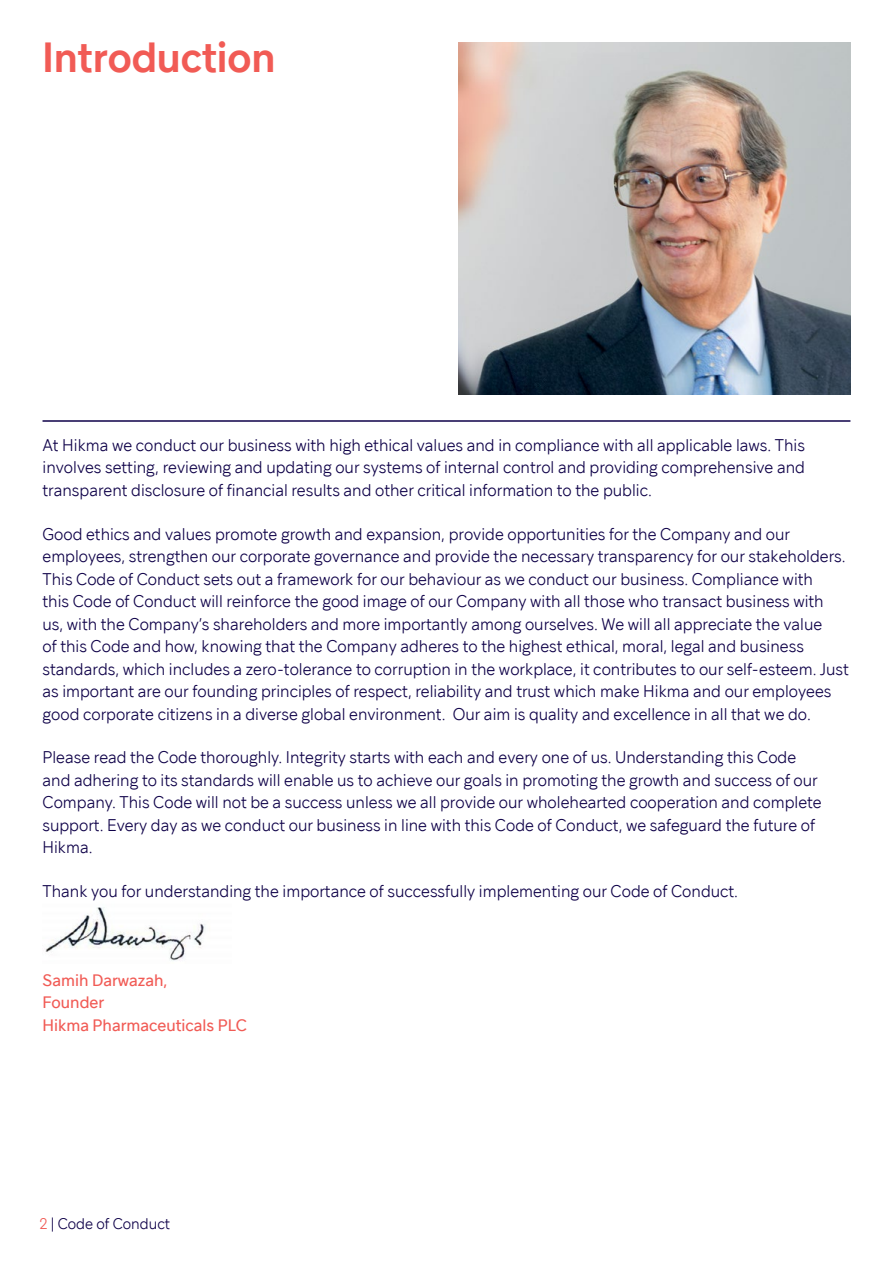
<style>
.page{position:relative;width:893px;height:1263px;background:#fff}
.page>*{position:absolute;margin:0;border:0;box-sizing:border-box;transform-origin:0 0}
.t1{font:600 42px "Guillon";color:#f15b55}
.t2{font:300 16.5px/22.5px "Guillon";color:#0e0048}
.t3{font:16.5px/22.5px "Guillon";color:#f15b55}
.t4{font:300 15px "Guillon";color:#0e0048}
.s1{color:#f15b55}
</style>
<div class="page">
<img style="left:45px;top:907px;width:160px;height:54px">
<img style="left:459px;top:43px;width:391px;height:351px">
<hr style="left:43px;top:420px;width:807px;height:2px;background:#0e0048">
<h1 class="t1" style="left:43px;top:31px;width:235px">Introduction</h1>
<p class="t2" style="left:43px;top:433px;width:764px;text-align:justify">At Hikma we conduct our business with high ethical values and in compliance with all applicable laws. This involves setting, reviewing and updating our systems of internal control and providing comprehensive and transparent disclosure of financial results and other critical information to the public.</p>
<p class="t2" style="left:43px;top:522px;width:808px">Good ethics and values promote growth and expansion, provide opportunities for the Company and our employees, strengthen our corporate governance and provide the necessary transparency for our stakeholders.<br>This Code of Conduct sets out a framework for our behaviour as we conduct our business. Compliance with<br>this Code of Conduct will reinforce the good image of our Company with all those who transact business with<br>us, with the Company’s shareholders and more importantly among ourselves. We will all appreciate the value<br>of this Code and how, knowing that the Company adheres to the highest ethical, moral, legal and business standards, which includes a zero-tolerance to corruption in the workplace, it contributes to our self-esteem. Just as important are our founding principles of respect, reliability and trust which make Hikma and our employees good corporate citizens in a diverse global environment. Our aim is quality and excellence in all that we do.</p>
<p class="t2" style="left:43px;top:746px;width:781px">Please read the Code thoroughly. Integrity starts with each and every one of us. Understanding this Code and adhering to its standards will enable us to achieve our goals in promoting the growth and success of our Company. This Code will not be a success unless we all provide our wholehearted cooperation and complete support. Every day as we conduct our business in line with this Code of Conduct, we safeguard the future of Hikma.</p>
<p class="t2" style="left:43px;top:880px;width:697px">Thank you for understanding the importance of successfully implementing our Code of Conduct.</p>
<p class="t3" style="left:43px;top:968px;width:206px">Samih Darwazah,<br>Founder<br>Hikma Pharmaceuticals PLC</p>
<p class="t4" style="left:40px;top:1214px;width:132px"><span class="s1">2</span> | Code of Conduct</p>
</div>
